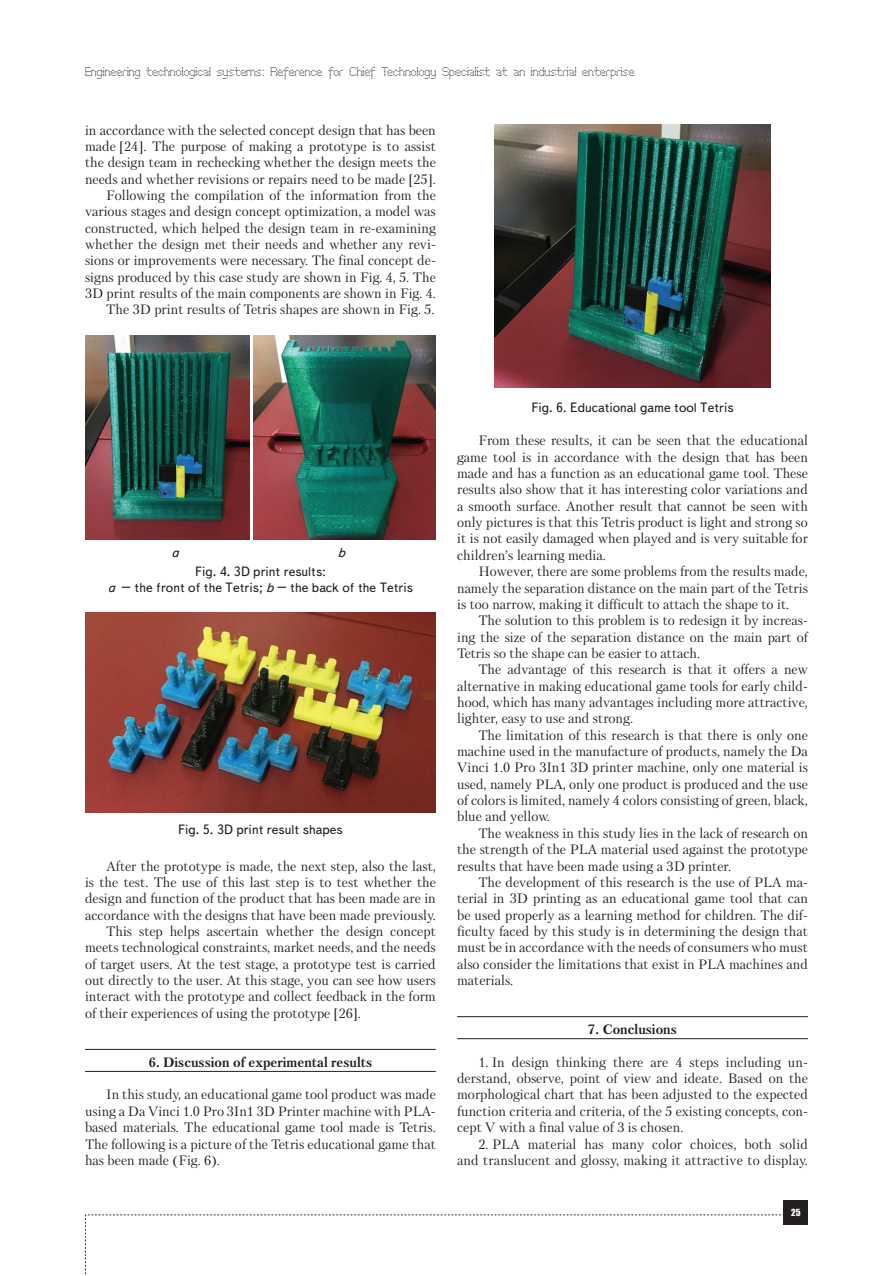
<style>
.page{position:relative;width:893px;height:1276px;background:#fff}
.page>*{position:absolute;margin:0;border:0;box-sizing:border-box;transform-origin:0 0}
.t1{font:13.5px/16.4px "Petersburg C";color:#231f20;text-align:justify}
.t2{font:13.5px/16.2px "Text Book C";color:#231f20;text-align:center}
.t3{font:700 13.5px "Petersburg C";color:#231f20}
.t4{font:italic 13.5px "Text Book C";color:#231f20}
.t5{font:12px "Perfo C";letter-spacing:.015em;color:#231f20}
.t6{font:9px "Impact";color:#fff}
.s1{font-style:italic}
</style>
<div class="page">
<svg style="left:85px;top:1214px;width:699px;height:62px"></svg>
<div style="left:784px;top:1200px;width:24px;height:24px;background:#231f20"></div>
<hr style="left:85px;top:1049px;width:351px;height:1px;background:#231f20">
<hr style="left:85px;top:1071px;width:351px;height:1px;background:#231f20">
<img style="left:85px;top:335px;width:165px;height:204px">
<img style="left:253px;top:335px;width:183px;height:204px">
<img style="left:85px;top:612px;width:351px;height:201px">
<hr style="left:457px;top:1016px;width:351px;height:1px;background:#231f20">
<hr style="left:457px;top:1038px;width:351px;height:1px;background:#231f20">
<img style="left:494px;top:124px;width:277px;height:264px">
<p class="t5" style="left:85px;top:65px;width:551px">Engineering technological systems: Reference for Chief Technology Specialist at an industrial enterprise</p>
<p class="t1" style="left:85px;top:122px;width:352px;text-align:right">in accordance with the selected concept design that has been made [24]. The purpose of making a prototype is to assist the design team in rechecking whether the design meets the needs and whether revisions or repairs need to be made [25].<br>Following the compilation of the information from the various stages and design concept optimization, a model was constructed, which helped the design team in re-examining whether the design met their needs and whether any revi&shy;sions or improvements were necessary. The final concept de&shy;signs produced by this case study are shown in Fig. 4, 5. The 3D print results of the main components are shown in Fig. 4.<br>The 3D print results of Tetris shapes are shown in Fig. 5.</p>
<p class="t4" style="left:171px;top:544px;width:9px">a</p>
<p class="t4" style="left:338px;top:544px;width:9px">b</p>
<p class="t2" style="left:108px;top:564px;width:307px">Fig. 4. 3D print results:<br><span class="s1">a –</span> the front of the Tetris; <span class="s1">b</span> – the back of the Tetris</p>
<p class="t2" style="left:178px;top:821px;width:166px">Fig. 5. 3D print result shapes</p>
<p class="t1" style="left:106px;top:857px;width:331px">After the prototype is made, the next step, also the last,</p>
<p class="t1" style="left:85px;top:874px;width:352px">is the test. The use of this last step is to test whether the</p>
<p class="t1" style="left:85px;top:890px;width:352px">design and function of the product that has been made are in</p>
<p class="t1" style="left:85px;top:906px;width:352px">accordance with the designs that have been made previously.</p>
<p class="t1" style="left:106px;top:923px;width:331px">This step helps ascertain whether the design concept</p>
<p class="t1" style="left:85px;top:939px;width:352px">meets technological constraints, market needs, and the needs</p>
<p class="t1" style="left:85px;top:955px;width:352px">of target users. At the test stage, a prototype test is carried</p>
<p class="t1" style="left:85px;top:972px;width:352px">out directly to the user. At this stage, you can see how users</p>
<p class="t1" style="left:85px;top:988px;width:352px">interact with the prototype and collect feedback in the form</p>
<p class="t1" style="left:85px;top:1004px;width:277px">of their experiences of using the prototype [26].</p>
<p class="t3" style="left:149px;top:1053px;width:225px">6. Discussion of experimental results</p>
<p class="t1" style="left:85px;top:1086px;width:352px;text-indent:21px">In this study, an educational game tool product was made using a Da Vinci 1.0 Pro 3In1 3D Printer machine with PLA&shy;based materials. The educational game tool made is Tetris.<br>The following is a picture of the Tetris educational game that has been made (Fig. 6).</p>
<p class="t2" style="left:531px;top:400px;width:204px">Fig. 6. Educational game tool Tetris</p>
<p class="t1" style="left:457px;top:432px;width:352px;text-indent:21px">From these results, it can be seen that the educational game tool is in accordance with the design that has been made and has a function as an educational game tool. These results also show that it has interesting color variations and a smooth surface. Another result that cannot be seen with only pictures is that this Tetris product is light and strong so it is not easily damaged when played and is very suitable for children’s learning media.</p>
<p class="t1" style="left:457px;top:563px;width:352px;text-indent:21px">However, there are some problems from the results made, namely the separation distance on the main part of the Tetris is too narrow, making it difficult to attach the shape to it.</p>
<p class="t1" style="left:457px;top:612px;width:352px;text-indent:21px">The solution to this problem is to redesign it by increas&shy;ing the size of the separation distance on the main part of Tetris so the shape can be easier to attach.</p>
<p class="t1" style="left:457px;top:661px;width:352px;text-indent:21px">The advantage of this research is that it offers a new alternative in making educational game tools for early child&shy;hood, which has many advantages including more attractive, lighter, easy to use and strong.</p>
<p class="t1" style="left:457px;top:726px;width:352px;text-indent:21px">The limitation of this research is that there is only one machine used in the manufacture of products, namely the Da Vinci 1.0 Pro 3In1 3D printer machine, only one material is used, namely PLA, only one product is produced and the use of colors is limited, namely 4 colors consisting of green, black, blue and yellow.</p>
<p class="t1" style="left:457px;top:825px;width:352px;text-indent:21px">The weakness in this study lies in the lack of research on the strength of the PLA material used against the prototype results that have been made using a 3D printer.</p>
<p class="t1" style="left:457px;top:874px;width:352px;text-indent:21px">The development of this research is the use of PLA ma&shy;terial in 3D printing as an educational game tool that can be used properly as a learning method for children. The dif&shy;ficulty faced by this study is in determining the design that must be in accordance with the needs of consumers who must also consider the limitations that exist in PLA machines and materials.</p>
<p class="t3" style="left:588px;top:1021px;width:90px">7. Conclusions</p>
<p class="t1" style="left:457px;top:1053px;width:352px;text-indent:21px">1. In design thinking there are 4 steps including un&shy;derstand, observe, point of view and ideate. Based on the morphological chart that has been adjusted to the expected function criteria and criteria, of the 5 existing concepts, con&shy;cept V with a final value of 3 is chosen.</p>
<p class="t1" style="left:457px;top:1135px;width:352px;text-align:right">2. PLA material has many color choices, both solid and translucent and glossy, making it attractive to display.</p>
<p class="t6" style="left:791px;top:1205px;width:11px">25</p>
</div>
